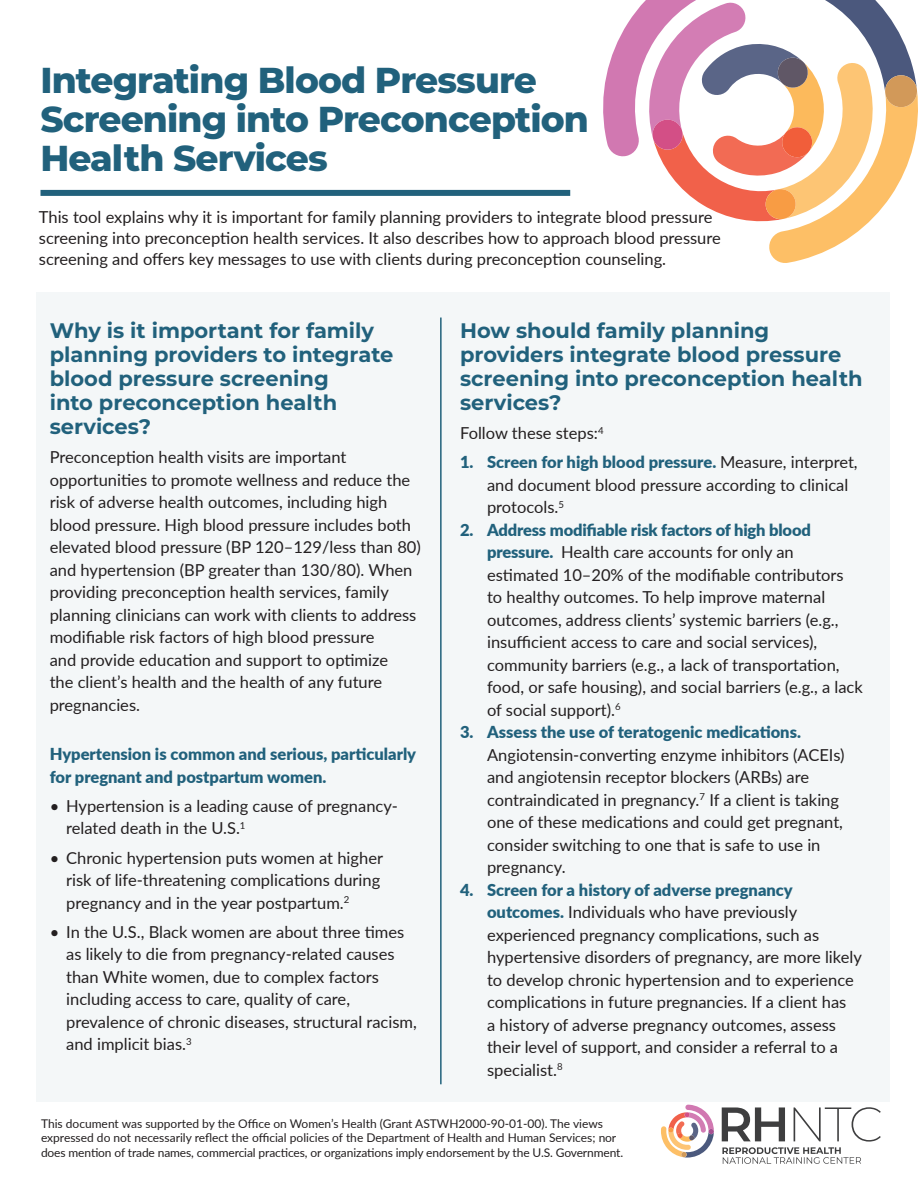
<style>
.page{position:relative;width:918px;height:1188px;background:#fff}
.page>*{position:absolute;margin:0;border:0;box-sizing:border-box;transform-origin:0 0}
.t1{font:800 36px/39px "Montserrat";letter-spacing:-.025em;color:#21617c}
.body{font:700 21px/24px "Montserrat";color:#21617c}
.body-2{font:16.5px/22.5px "Lato";color:#231f20}
.body-3{font:900 16.5px/22.5px "Lato";color:#21617c}
.t2{font:12px/14.4px "Lato";letter-spacing:-.005em;color:#231f20}
.s1{font-weight:900;color:#21617c}
</style>
<div class="page">
<div style="left:37px;top:292px;width:853px;height:810px;background:#f4f7f8"></div>
<hr style="left:440px;top:318px;width:2px;height:766px;background:#21617c">
<svg style="left:722px;top:1107px;width:159px;height:57px"></svg>
<svg style="left:661px;top:1105px;width:53px;height:53px"></svg>
<div style="left:40px;top:190px;width:530px;height:6px;background:#21617c"></div>
<svg style="left:603px;top:0;width:315px;height:263px"></svg>
<p class="t1" style="left:40px;top:59px;width:550px">Integrating Blood Pressure<br>Screening into Preconception<br>Health Services</p>
<p class="body-2" style="left:39px;top:206px;width:683px;line-height:21px">This tool explains why it is important for family planning providers to integrate blood pressure screening into preconception health services. It also describes how to approach blood pressure screening and offers key messages to use with clients during preconception counseling.</p>
<p class="body" style="left:50px;top:317px;width:345px">Why is it important for family planning providers to integrate blood pressure screening<br>into preconception health services?</p>
<p class="body-2" style="left:50px;top:445px;width:373px">Preconception health visits are important opportunities to promote wellness and reduce the risk of adverse health outcomes, including high blood pressure. High blood pressure includes both elevated blood pressure (BP 120–129/less than 80) and hypertension (BP greater than 130/80). When providing preconception health services, family planning clinicians can work with clients to address modifiable risk factors of high blood pressure<br>and provide education and support to optimize<br>the client’s health and the health of any future pregnancies.</p>
<p class="body-3" style="left:50px;top:742px;width:368px">Hypertension is common and serious, particularly for pregnant and postpartum women.</p>
<p class="body-2" style="left:66px;top:794px;width:333px;text-indent:-16px">• Hypertension is a leading cause of pregnancy&shy;related death in the U.S.<sup>1</sup></p>
<p class="body-2" style="left:66px;top:846px;width:318px;text-indent:-16px">• Chronic hypertension puts women at higher risk of life-threatening complications during pregnancy and in the year postpartum.<sup>2</sup></p>
<p class="body-2" style="left:66px;top:920px;width:352px;text-indent:-16px">• In the U.S., Black women are about three times as likely to die from pregnancy-related causes than White women, due to complex factors including access to care, quality of care, prevalence of chronic diseases, structural racism, and implicit bias.<sup>3</sup></p>
<p class="body" style="left:460px;top:317px;width:404px">How should family planning providers integrate blood pressure screening into preconception health services?</p>
<p class="body-2" style="left:460px;top:421px;width:145px">Follow these steps:<sup>4</sup></p>
<p class="body-2" style="left:487px;top:450px;width:372px;text-indent:-27px"><span class="s1">1. Screen for high blood pressure.</span> Measure, interpret, and document blood pressure according to clinical protocols.<sup>5</sup></p>
<p class="body-2" style="left:487px;top:518px;width:377px;text-indent:-27px"><span class="s1">2. Address modifiable risk factors of high blood pressure.</span> Health care accounts for only an estimated 10–20% of the modifiable contributors to healthy outcomes. To help improve maternal outcomes, address clients’ systemic barriers (e.g., insufficient access to care and social services), community barriers (e.g., a lack of transportation, food, or safe housing), and social barriers (e.g., a lack of social support).<sup>6</sup></p>
<p class="body-2" style="left:487px;top:720px;width:359px;text-indent:-27px"><span class="s1">3. Assess the use of teratogenic medications.<br></span>Angiotensin-converting enzyme inhibitors (ACEIs) and angiotensin receptor blockers (ARBs) are contraindicated in pregnancy.<sup>7</sup> If a client is taking one of these medications and could get pregnant, consider switching to one that is safe to use in pregnancy.</p>
<p class="body-2" style="left:487px;top:878px;width:376px;text-indent:-27px"><span class="s1">4. Screen for a history of adverse pregnancy outcomes.</span> Individuals who have previously experienced pregnancy complications, such as hypertensive disorders of pregnancy, are more likely to develop chronic hypertension and to experience complications in future pregnancies. If a client has<br>a history of adverse pregnancy outcomes, assess their level of support, and consider a referral to a specialist.<sup>8</sup></p>
<p class="t2" style="left:41px;top:1116px;width:584px">This document was supported by the Office on Women’s Health (Grant ASTWH2000-90-01-00). The views expressed do not necessarily reflect the official policies of the Department of Health and Human Services; nor does mention of trade names, commercial practices, or organizations imply endorsement by the U.S. Government.</p>
</div>
